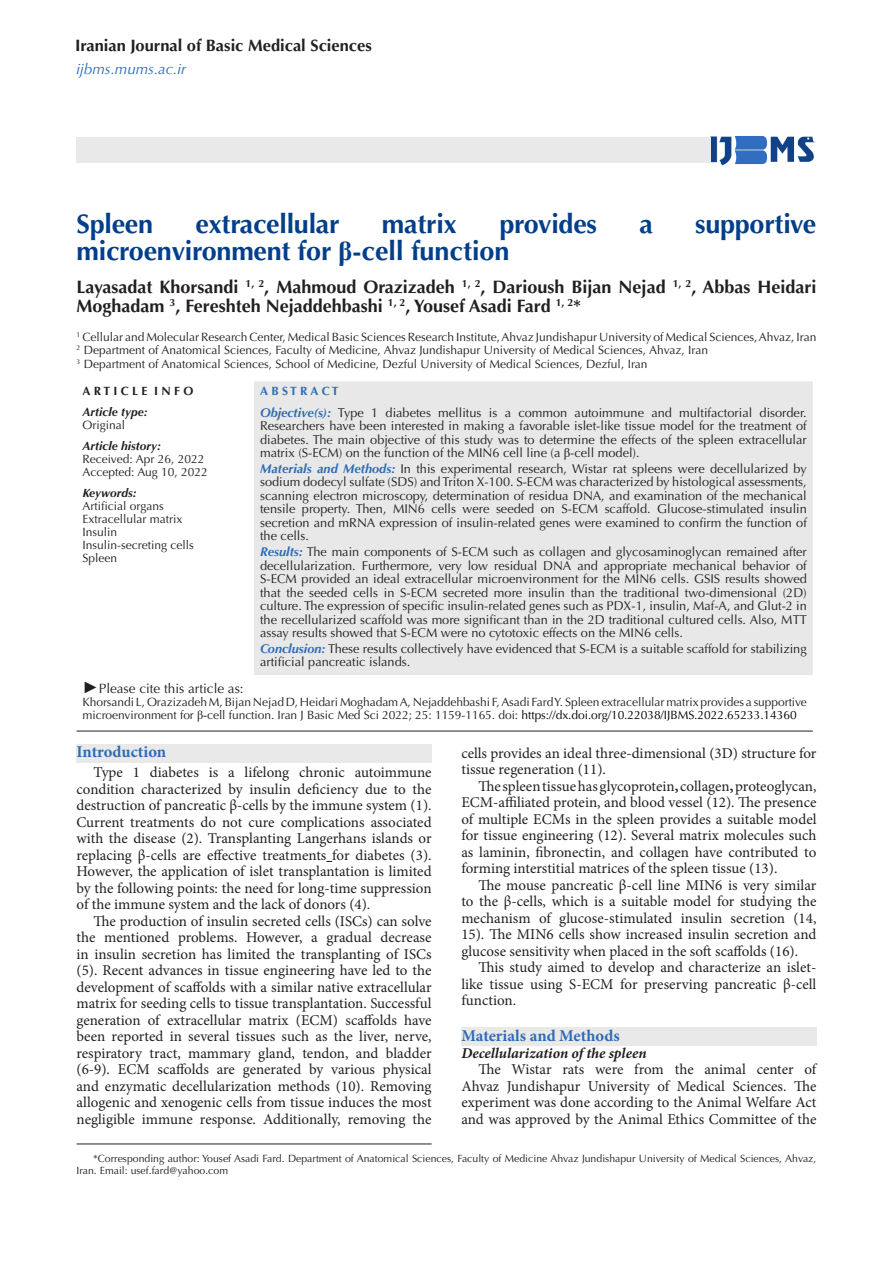
<style>
.page{position:relative;width:893px;height:1263px;background:#fff}
.page>*{position:absolute;margin:0;border:0;box-sizing:border-box;transform-origin:0 0}
.t1{font:700 27px "Optima LT Std";letter-spacing:-.01em;color:#023e8a}
.t2{font:700 18px/19.5px "Optima LT Std";color:#231f20}
.t3{font:700 16.5px "Optima LT Std";color:#231f20}
.t4{font:700 16.5px "Minion Pro";color:#2d6cb5}
.t5{font:15px/16.5px "Minion Pro";color:#231f20;text-align:justify}
.t6{font:italic 700 15px "Minion Pro";color:#231f20}
.t7{font:italic 15px "Optima LT Std";color:#296db6}
.t8{font:13.5px "Optima LT Std";color:#231f20}
.t9{font:12.75px/13.5px "Optima LT Std";color:#231f20;text-align:justify}
.Body_Text{font:12px/13px "Optima LT Std";color:#231f20}
.t10{font:italic 700 12px "Optima LT Std";color:#231f20}
.t11{font:700 12px "Optima LT Std";color:#231f20}
.t12{font:700 12px "Optima LT Std";color:#2d6cb5}
.t13{font:10.5px/12.6px "Optima LT Std";color:#231f20}
.s1{font-family:"Times New Roman"}
.s2{font-weight:700;font-style:italic;color:#2d6cb5}
.s3{font-family:"Times New Roman";font-style:italic;font-size:16.5px}
.s4{color:#000}
.s5{font-weight:700}
</style>
<div class="page">
<hr style="left:77px;top:1144px;width:355px;height:1px;background:#231f20">
<div style="left:254px;top:381px;width:559px;height:294px;background:#e8e8e8"></div>
<hr style="left:77px;top:731px;width:158px;height:1px;background:#231f20">
<svg style="left:235px;top:731px;width:19px;height:1px"></svg>
<hr style="left:254px;top:731px;width:559px;height:1px;background:#231f20">
<div style="left:77px;top:744px;width:355px;height:18px;background:#e9e9e9"></div>
<img style="left:710px;top:136px;width:106px;height:30px">
<div style="left:77px;top:137px;width:634px;height:26px;background:#e9e9e9"></div>
<div style="left:461px;top:1027px;width:355px;height:19px;background:#e9e9e9"></div>
<p class="t3" style="left:75px;top:36px;width:298px">Iranian Journal of Basic Medical Sciences</p>
<p class="t7" style="left:77px;top:61px;width:111px">ijbms.mums.ac.ir</p>
<p class="t1" style="left:77px;top:209px;width:78px">Spleen</p>
<p class="t1" style="left:195px;top:209px;width:146px">extracellular</p>
<p class="t1" style="left:382px;top:209px;width:77px">matrix</p>
<p class="t1" style="left:499px;top:209px;width:99px">provides</p>
<p class="t1" style="left:639px;top:209px;width:15px">a</p>
<p class="t1" style="left:695px;top:209px;width:123px">supportive</p>
<p class="t1" style="left:77px;top:236px;width:435px">microenvironment for <span class="s1">β</span>-cell function</p>
<p class="t2" style="left:77px;top:277px;width:741px">Layasadat Khorsandi <sup>1,</sup> <sup>2</sup>, Mahmoud Orazizadeh <sup>1,</sup> <sup>2</sup>, Darioush Bijan Nejad <sup>1,</sup> <sup>2</sup>, Abbas Heidari<br>Moghadam <sup>3</sup>, Fereshteh Nejaddehbashi <sup>1,</sup> <sup>2</sup>, Yousef Asadi Fard <sup>1,</sup> <sup>2</sup>*</p>
<p class="Body_Text" style="left:77px;top:330px;width:741px"><sup>1</sup> Cellular and Molecular Research Center, Medical Basic Sciences Research Institute, Ahvaz Jundishapur University of Medical Sciences, Ahvaz, Iran</p>
<p class="Body_Text" style="left:77px;top:344px;width:633px"><sup>2</sup> Department of Anatomical Sciences, Faculty of Medicine, Ahvaz Jundishapur University of Medical Sciences, Ahvaz, Iran</p>
<p class="Body_Text" style="left:77px;top:357px;width:572px"><sup>3</sup> Department of Anatomical Sciences, School of Medicine, Dezful University of Medical Sciences, Dezful, Iran</p>
<p class="t11" style="left:83px;top:384px;width:112px">A R T I C L E I N F O</p>
<p class="t12" style="left:260px;top:384px;width:80px">A B S T R A C T</p>
<p class="t10" style="left:83px;top:405px;width:67px">Article type:</p>
<p class="Body_Text" style="left:83px;top:419px;width:44px">Original</p>
<p class="t9" style="left:260px;top:406px;width:548px"><span class="s2">Objective(s):</span> Type 1 diabetes mellitus is a common autoimmune and multifactorial disorder.<br>Researchers have been interested in making a favorable islet-like tissue model for the treatment of diabetes. The main objective of this study was to determine the effects of the spleen extracellular matrix (S-ECM) on the function of the MIN6 cell line (a <span class="s1">β</span>-cell model).</p>
<p class="t9" style="left:260px;top:462px;width:548px"><span class="s2">Materials and Methods:</span> In this experimental research, Wistar rat spleens were decellularized by sodium dodecyl sulfate (SDS) and Triton X-100. S-ECM was characterized by histological assessments, scanning electron microscopy, determination of residua DNA, and examination of the mechanical tensile property. Then, MIN6 cells were seeded on S-ECM scaffold. Glucose-stimulated insulin secretion and mRNA expression of insulin-related genes were examined to confirm the function of the cells.</p>
<p class="t9" style="left:260px;top:545px;width:548px"><span class="s2">Results:</span> The main components of S-ECM such as collagen and glycosaminoglycan remained after decellularization. Furthermore, very low residual DNA and appropriate mechanical behavior of S-ECM provided an ideal extracellular microenvironment for the MIN6 cells. GSIS results showed that the seeded cells in S-ECM secreted more insulin than the traditional two-dimensional (2D) culture. The expression of specific insulin-related genes such as PDX-1, insulin, Maf-A, and Glut-2 in the recellularized scaffold was more significant than in the 2D traditional cultured cells. Also, MTT assay results showed that S-ECM were no cytotoxic effects on the MIN6 cells.</p>
<p class="t9" style="left:260px;top:642px;width:548px"><span class="s2">Conclusion:</span> These results collectively have evidenced that S-ECM is a suitable scaffold for stabilizing artificial pancreatic islands.</p>
<p class="t10" style="left:83px;top:439px;width:80px">Article history:</p>
<p class="Body_Text" style="left:83px;top:453px;width:123px">Received: Apr 26, 2022</p>
<p class="Body_Text" style="left:83px;top:466px;width:127px">Accepted: Aug 10, 2022</p>
<p class="t10" style="left:83px;top:486px;width:56px">Keywords:</p>
<p class="Body_Text" style="left:83px;top:500px;width:83px">Artificial organs</p>
<p class="Body_Text" style="left:83px;top:513px;width:101px">Extracellular matrix</p>
<p class="Body_Text" style="left:83px;top:526px;width:36px">Insulin</p>
<p class="Body_Text" style="left:83px;top:539px;width:113px">Insulin-secreting cells</p>
<p class="Body_Text" style="left:83px;top:552px;width:36px">Spleen</p>
<p class="t8" style="left:83px;top:680px;width:163px"><span class="s3">►</span>Please cite this article as:</p>
<p class="Body_Text" style="left:83px;top:695px;width:726px">Khorsandi L, Orazizadeh M, Bijan Nejad D, Heidari Moghadam A, Nejaddehbashi F, Asadi Fard Y. Spleen extracellular matrix provides a supportive microenvironment for <span class="s1">β-</span>cell function. Iran J Basic Med Sci 2022; 25: 1159-1165. doi: <span class="s4">https://dx.doi.org/10.22038/IJBMS.2022.65233.14360</span></p>
<p class="t4" style="left:77px;top:740px;width:91px">Introduction</p>
<p class="t5" style="left:77px;top:764px;width:357px;text-indent:17px">Type 1 diabetes is a lifelong chronic autoimmune condition characterized by insulin deficiency due to the destruction of pancreatic β-cells by the immune system (1).<br>Current treatments do not cure complications associated with the disease (2). Transplanting Langerhans islands or replacing β-cells are effective treatments for diabetes (3).<br>However, the application of islet transplantation is limited by the following points: the need for long-time suppression of the immune system and the lack of donors (4).</p>
<p class="t5" style="left:77px;top:913px;width:357px;text-indent:17px">The production of insulin secreted cells (ISCs) can solve the mentioned problems. However, a gradual decrease in insulin secretion has limited the transplanting of ISCs (5). Recent advances in tissue engineering have led to the development of scaffolds with a similar native extracellular matrix for seeding cells to tissue transplantation. Successful generation of extracellular matrix (ECM) scaffolds have been reported in several tissues such as the liver, nerve, respiratory tract, mammary gland, tendon, and bladder (6-9). ECM scaffolds are generated by various physical and enzymatic decellularization methods (10). Removing allogenic and xenogenic cells from tissue induces the most negligible immune response. Additionally, removing the</p>
<p class="t5" style="left:461px;top:744px;width:357px">cells provides an ideal three-dimensional (3D) structure for tissue regeneration (11).</p>
<p class="t5" style="left:461px;top:777px;width:357px;text-indent:17px">The spleen tissue has glycoprotein<span class="s5">,</span> collagen<span class="s5">,</span> proteoglycan, ECM-affiliated protein, and blood vessel (12). The presence of multiple ECMs in the spleen provides a suitable model for tissue engineering (12). Several matrix molecules such as laminin, fibronectin, and collagen have contributed to forming interstitial matrices of the spleen tissue (13).</p>
<p class="t5" style="left:461px;top:876px;width:357px;text-indent:17px">The mouse pancreatic β-cell line MIN6 is very similar to the β-cells, which is a suitable model for studying the mechanism of glucose-stimulated insulin secretion (14, 15). The MIN6 cells show increased insulin secretion and glucose sensitivity when placed in the soft scaffolds (16).</p>
<p class="t5" style="left:461px;top:959px;width:357px;text-indent:17px">This study aimed to develop and characterize an islet&shy;like tissue using S-ECM for preserving pancreatic β-cell function.</p>
<p class="t4" style="left:461px;top:1024px;width:160px">Materials and Methods</p>
<p class="t6" style="left:461px;top:1042px;width:187px">Decellularization of the spleen</p>
<p class="t5" style="left:461px;top:1061px;width:357px;text-indent:17px">The Wistar rats were from the animal center of Ahvaz Jundishapur University of Medical Sciences. The experiment was done according to the Animal Welfare Act and was approved by the Animal Ethics Committee of the</p>
<p class="t13" style="left:77px;top:1152px;width:741px;text-indent:17px">*Corresponding author: Yousef Asadi Fard. Department of Anatomical Sciences, Faculty of Medicine Ahvaz Jundishapur University of Medical Sciences, Ahvaz,<br>Iran. Email: usef.fard@yahoo.com</p>
</div>
